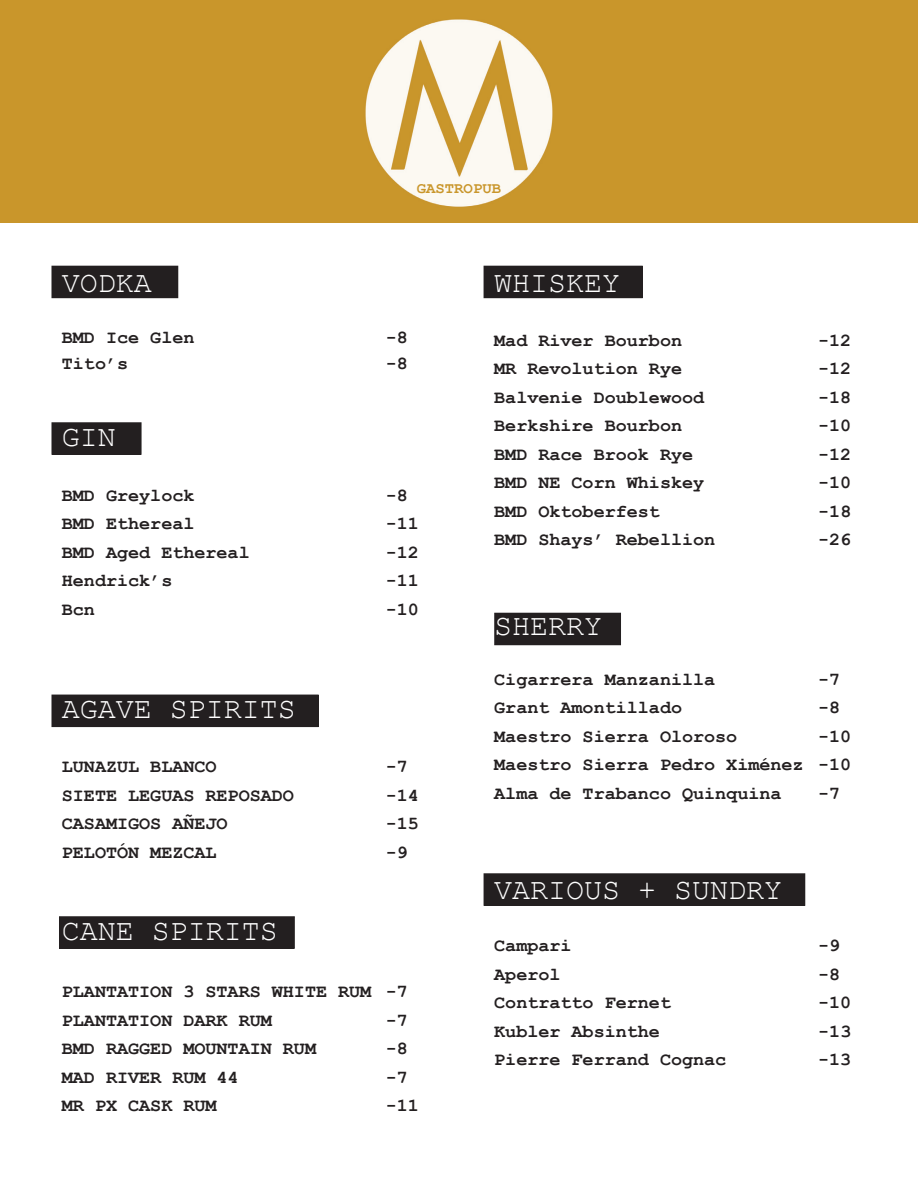
<style>
.page{position:relative;width:918px;height:1188px;background:#fff}
.page>*{position:absolute;margin:0;border:0;box-sizing:border-box;transform-origin:0 0}
.t1{font:30px "Courier New";color:#fff}
.t2{font:700 18.45px/28.5px "Courier New";color:#231f20}
.t3{font:700 15.6px "Courier New";color:#c9962b}
</style>
<div class="page">
<div style="left:495px;top:613px;width:125px;height:32px;background:#231f20"></div>
<div style="left:494px;top:613px;width:127px;height:32px;border:1px solid #231f20"></div>
<div style="left:60px;top:917px;width:234px;height:31px;background:#231f20"></div>
<div style="left:59px;top:916px;width:236px;height:33px;border:1px solid #231f20"></div>
<div style="left:52px;top:695px;width:266px;height:32px;background:#231f20"></div>
<div style="left:52px;top:266px;width:126px;height:32px;background:#231f20"></div>
<div style="left:52px;top:423px;width:89px;height:31px;background:#231f20"></div>
<div style="left:51px;top:422px;width:91px;height:33px;border:1px solid #231f20"></div>
<div style="left:484px;top:266px;width:158px;height:32px;background:#231f20"></div>
<div style="left:484px;top:874px;width:321px;height:31px;background:#231f20"></div>
<div style="left:484px;top:873px;width:321px;height:33px;border:1px solid #231f20"></div>
<div style="left:0;top:0;width:918px;height:223px;background:#c9962b"></div>
<img style="left:365px;top:19px;width:188px;height:188px">
<p class="t3" style="left:417px;top:178px;width:86px">GASTROPUB</p>
<h1 class="t1" style="left:62px;top:264px;width:91px">VODKA</h1>
<p class="t2" style="left:62px;top:323px;width:134px">BMD Ice Glen</p>
<p class="t2" style="left:386px;top:323px;width:24px">-8</p>
<p class="t2" style="left:62px;top:348px;width:68px">Tito’s</p>
<p class="t2" style="left:386px;top:348px;width:24px">-8</p>
<h1 class="t1" style="left:62px;top:418px;width:55px">GIN</h1>
<p class="t2" style="left:62px;top:480px;width:134px">BMD Greylock</p>
<p class="t2" style="left:386px;top:480px;width:24px">-8</p>
<p class="t2" style="left:62px;top:509px;width:134px">BMD Ethereal</p>
<p class="t2" style="left:386px;top:509px;width:35px">-11</p>
<p class="t2" style="left:62px;top:537px;width:189px">BMD Aged Ethereal</p>
<p class="t2" style="left:386px;top:537px;width:35px">-12</p>
<p class="t2" style="left:62px;top:566px;width:112px">Hendrick’s</p>
<p class="t2" style="left:386px;top:566px;width:35px">-11</p>
<p class="t2" style="left:62px;top:594px;width:35px">Bcn</p>
<p class="t2" style="left:386px;top:594px;width:35px">-10</p>
<h1 class="t1" style="left:62px;top:690px;width:235px">AGAVE SPIRITS</h1>
<p class="t2" style="left:62px;top:751px;width:156px">LUNAZUL BLANCO</p>
<p class="t2" style="left:386px;top:751px;width:24px">-7</p>
<p class="t2" style="left:62px;top:780px;width:234px">SIETE LEGUAS REPOSADO</p>
<p class="t2" style="left:386px;top:780px;width:35px">-14</p>
<p class="t2" style="left:62px;top:808px;width:167px">CASAMIGOS AÑEJO</p>
<p class="t2" style="left:386px;top:808px;width:35px">-15</p>
<p class="t2" style="left:62px;top:837px;width:156px">PELOTÓN MEZCAL</p>
<p class="t2" style="left:386px;top:837px;width:24px">-9</p>
<h1 class="t1" style="left:62px;top:912px;width:217px">CANE SPIRITS</h1>
<p class="t2" style="left:62px;top:977px;width:348px">PLANTATION 3 STARS WHITE RUM -7<br>PLANTATION DARK RUM</p>
<p class="t2" style="left:386px;top:1005px;width:24px">-7</p>
<p class="t2" style="left:62px;top:1034px;width:256px">BMD RAGGED MOUNTAIN RUM</p>
<p class="t2" style="left:386px;top:1034px;width:24px">-8</p>
<p class="t2" style="left:62px;top:1062px;width:178px">MAD RIVER RUM 44</p>
<p class="t2" style="left:386px;top:1062px;width:24px">-7</p>
<p class="t2" style="left:62px;top:1091px;width:156px">MR PX CASK RUM</p>
<p class="t2" style="left:386px;top:1091px;width:35px">-11</p>
<h1 class="t1" style="left:494px;top:264px;width:127px">WHISKEY</h1>
<p class="t2" style="left:494px;top:325px;width:189px">Mad River Bourbon</p>
<p class="t2" style="left:818px;top:325px;width:35px">-12</p>
<p class="t2" style="left:494px;top:354px;width:189px">MR Revolution Rye</p>
<p class="t2" style="left:818px;top:354px;width:35px">-12</p>
<p class="t2" style="left:494px;top:382px;width:211px">Balvenie Doublewood</p>
<p class="t2" style="left:818px;top:382px;width:35px">-18</p>
<p class="t2" style="left:494px;top:411px;width:189px">Berkshire Bourbon</p>
<p class="t2" style="left:818px;top:411px;width:35px">-10</p>
<p class="t2" style="left:494px;top:439px;width:200px">BMD Race Brook Rye</p>
<p class="t2" style="left:818px;top:439px;width:35px">-12</p>
<p class="t2" style="left:494px;top:468px;width:211px">BMD NE Corn Whiskey</p>
<p class="t2" style="left:818px;top:468px;width:35px">-10</p>
<p class="t2" style="left:494px;top:496px;width:167px">BMD Oktoberfest</p>
<p class="t2" style="left:818px;top:496px;width:35px">-18</p>
<p class="t2" style="left:494px;top:525px;width:223px">BMD Shays’ Rebellion</p>
<p class="t2" style="left:818px;top:525px;width:35px">-26</p>
<h1 class="t1" style="left:494px;top:608px;width:109px">SHERRY</h1>
<p class="t2" style="left:494px;top:664px;width:223px">Cigarrera Manzanilla</p>
<p class="t2" style="left:818px;top:664px;width:24px">-7</p>
<p class="t2" style="left:494px;top:693px;width:189px">Grant Amontillado</p>
<p class="t2" style="left:818px;top:693px;width:24px">-8</p>
<p class="t2" style="left:494px;top:721px;width:245px">Maestro Sierra Oloroso</p>
<p class="t2" style="left:494px;top:721px;width:359px;text-align:justify;text-indent:324px">-10<br>Maestro Sierra Pedro Ximénez -10<br>Alma de Trabanco Quinquina</p>
<p class="t2" style="left:818px;top:778px;width:24px">-7</p>
<h1 class="t1" style="left:494px;top:871px;width:289px">VARIOUS + SUNDRY</h1>
<p class="t2" style="left:494px;top:931px;width:79px">Campari</p>
<p class="t2" style="left:818px;top:931px;width:24px">-9</p>
<p class="t2" style="left:494px;top:959px;width:68px">Aperol</p>
<p class="t2" style="left:818px;top:959px;width:24px">-8</p>
<p class="t2" style="left:494px;top:988px;width:178px">Contratto Fernet</p>
<p class="t2" style="left:818px;top:988px;width:35px">-10</p>
<p class="t2" style="left:494px;top:1016px;width:167px">Kubler Absinthe</p>
<p class="t2" style="left:818px;top:1016px;width:35px">-13</p>
<p class="t2" style="left:494px;top:1045px;width:234px">Pierre Ferrand Cognac</p>
<p class="t2" style="left:818px;top:1045px;width:35px">-13</p>
</div>
